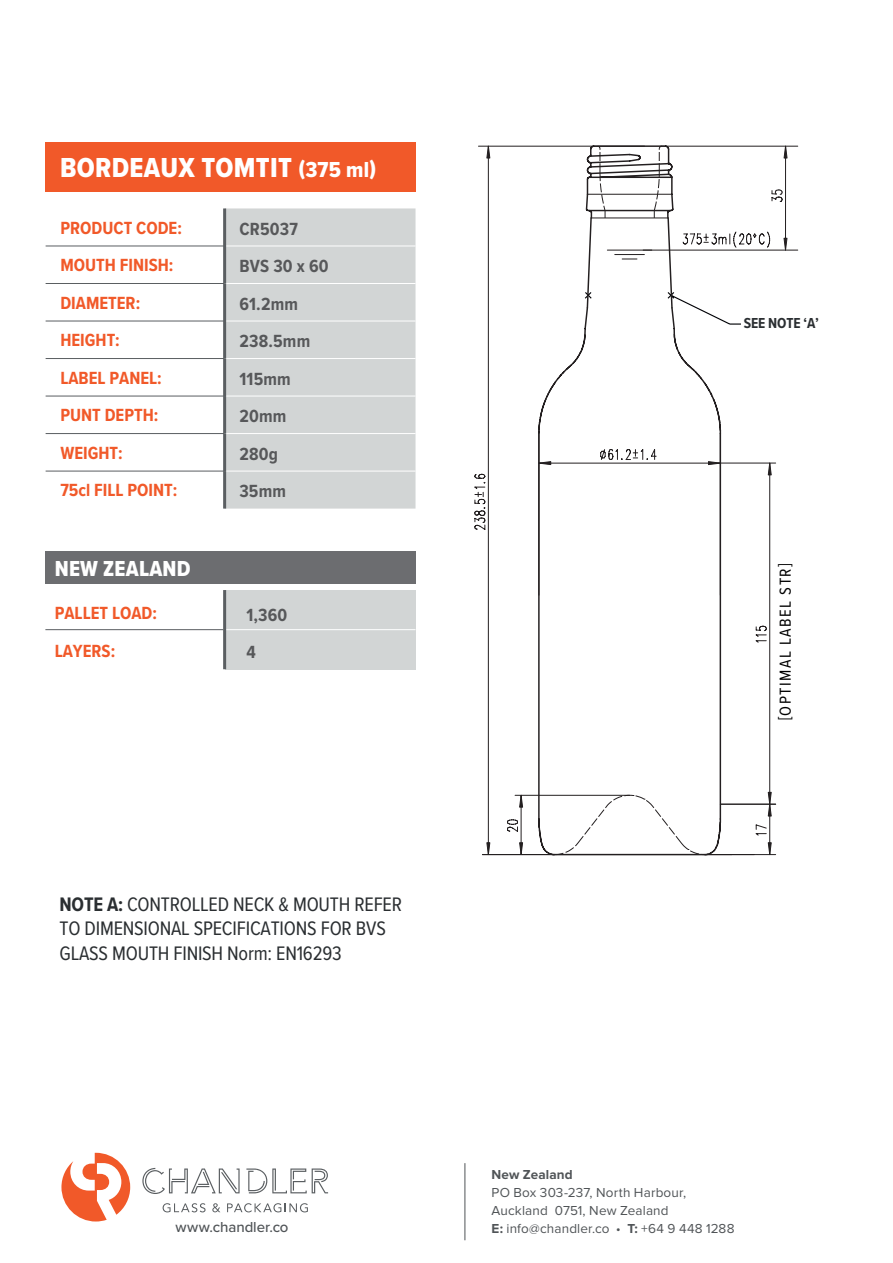
<style>
.page{position:relative;width:893px;height:1263px;background:#fff}
.page>*{position:absolute;margin:0;border:0;box-sizing:border-box;transform-origin:0 0}
.t1{font:28.5px "Proxima Nova Cond Extrabld";letter-spacing:.01em;color:#fff}
.t2{font:22.5px "Proxima Nova Cond Extrabld";letter-spacing:.01em;color:#fff}
.t3{font:20.25px/24.3px "Proxima Nova Cond";letter-spacing:-.01em;color:#2a2e31}
.t4{font:700 18.3px/37.5px "Proxima Nova Cond";color:#f15929}
.t5{font:700 18.3px/37.5px "Proxima Nova Cond";letter-spacing:.01em;color:#57585a}
.t6{font:16.5px "Proxima Nova Cond";letter-spacing:.085em;color:#000001}
.t7{font:500 15px "Proxima Nova";letter-spacing:-.005em;color:#505457}
.t8{font:700 15px "Proxima Nova Cond";letter-spacing:-.01em;color:#2a2e31}
.t9{font:13.5px/17.9px "Proxima Nova";letter-spacing:.01em;color:#505457}
.t10{font:700 13.5px "Proxima Nova";letter-spacing:.005em;color:#505457}
.s1{font-size:22.5px}
.s2{font-weight:700}
.s3{font-weight:900}
</style>
<div class="page">
<hr style="left:465px;top:1163px;width:1px;height:77px;background:#505457">
<svg style="left:61px;top:1153px;width:69px;height:68px"></svg>
<svg style="left:142px;top:1168px;width:98px;height:26px"></svg>
<svg style="left:246px;top:1168px;width:82px;height:25px"></svg>
<svg style="left:163px;top:1203px;width:43px;height:9px"></svg>
<svg style="left:212px;top:1203px;width:8px;height:9px"></svg>
<svg style="left:227px;top:1203px;width:81px;height:9px"></svg>
<div style="left:226px;top:208px;width:190px;height:301px;background:#d2d5d5"></div>
<hr style="left:46px;top:246px;width:179px;height:1px;background:#5a5e61">
<hr style="left:46px;top:283px;width:179px;height:1px;background:#5a5e61">
<hr style="left:46px;top:321px;width:179px;height:1px;background:#5a5e61">
<hr style="left:46px;top:358px;width:179px;height:1px;background:#5a5e61">
<hr style="left:46px;top:396px;width:179px;height:1px;background:#5a5e61">
<hr style="left:46px;top:433px;width:179px;height:1px;background:#5a5e61">
<hr style="left:46px;top:471px;width:179px;height:1px;background:#5a5e61">
<hr style="left:225px;top:246px;width:191px;height:1px;background:#fff">
<hr style="left:225px;top:283px;width:191px;height:1px;background:#fff">
<hr style="left:225px;top:321px;width:191px;height:1px;background:#fff">
<hr style="left:225px;top:358px;width:191px;height:1px;background:#fff">
<hr style="left:225px;top:396px;width:191px;height:1px;background:#fff">
<hr style="left:225px;top:433px;width:191px;height:1px;background:#fff">
<hr style="left:225px;top:471px;width:191px;height:1px;background:#fff">
<div style="left:225px;top:590px;width:190px;height:79px;background:#d2d5d5"></div>
<hr style="left:45px;top:629px;width:180px;height:1px;background:#5a5e61">
<hr style="left:223px;top:629px;width:192px;height:1px;background:#fff">
<hr style="left:223px;top:590px;width:3px;height:79px;background:#5a5e61">
<hr style="left:223px;top:208px;width:3px;height:38px;background:#5a5e61">
<hr style="left:223px;top:246px;width:3px;height:37px;background:#5a5e61">
<hr style="left:223px;top:283px;width:3px;height:38px;background:#5a5e61">
<hr style="left:223px;top:321px;width:3px;height:37px;background:#5a5e61">
<hr style="left:223px;top:358px;width:3px;height:38px;background:#5a5e61">
<hr style="left:223px;top:396px;width:3px;height:38px;background:#5a5e61">
<hr style="left:223px;top:434px;width:3px;height:37px;background:#5a5e61">
<hr style="left:223px;top:471px;width:3px;height:38px;background:#5a5e61">
<div style="left:46px;top:551px;width:370px;height:33px;background:#6c6d70"></div>
<div style="left:45px;top:142px;width:371px;height:50px;background:#f15929"></div>
<hr style="left:478px;top:146px;width:166px;height:1px;background:#231f20">
<hr style="left:643px;top:250px;width:155px;height:1px;background:#231f20">
<hr style="left:661px;top:146px;width:137px;height:1px;background:#231f20">
<hr style="left:705px;top:854px;width:71px;height:1px;background:#231f20">
<hr style="left:720px;top:804px;width:56px;height:1px;background:#231f20">
<hr style="left:720px;top:463px;width:56px;height:1px;background:#231f20">
<hr style="left:488px;top:146px;width:1px;height:708px;background:#231f20">
<svg style="left:487px;top:145px;width:3px;height:13px"></svg>
<svg style="left:487px;top:843px;width:3px;height:11px"></svg>
<hr style="left:482px;top:854px;width:72px;height:1px;background:#231f20">
<svg style="left:474px;top:473px;width:12px;height:57px"></svg>
<hr style="left:538px;top:433px;width:1px;height:162px;background:#231f20">
<hr style="left:720px;top:433px;width:1px;height:162px;background:#231f20">
<svg style="left:507px;top:448px;width:264px;height:407px"></svg>
<svg style="left:537px;top:145px;width:250px;height:290px"></svg>
<h1 class="t1" style="left:60px;top:147px;width:318px">BORDEAUX TOMTIT <span class="s1">(375 ml)</span></h1>
<p class="t4" style="left:60px;top:208px;width:123px">PRODUCT CODE:<br>MOUTH FINISH:<br>DIAMETER:<br>HEIGHT:<br>LABEL PANEL:<br>PUNT DEPTH:<br>WEIGHT:<br>75cl FILL POINT:</p>
<p class="t2" style="left:55px;top:552px;width:137px">NEW ZEALAND</p>
<p class="t5" style="left:239px;top:210px;width:91px">CR5037<br>BVS 30 x 60<br>61.2mm<br>238.5mm<br>115mm<br>20mm<br>280g<br>35mm</p>
<p class="t4" style="left:55px;top:594px;width:104px">PALLET LOAD:<br>LAYERS:</p>
<p class="t5" style="left:246px;top:596px;width:43px">1,360<br>4</p>
<p class="t3" style="left:60px;top:891px;width:344px"><span class="s2">NOTE A:</span> CONTROLLED NECK &amp; MOUTH REFER<br>TO DIMENSIONAL SPECIFICATIONS FOR BVS<br>GLASS MOUTH FINISH Norm: EN16293</p>
<p class="t7" style="left:176px;top:1219px;width:114px">www.chandler.co</p>
<p class="t8" style="left:744px;top:312px;width:77px">SEE NOTE ‘A’</p>
<p class="t6" style="left:773px;top:720px;width:158px;rotate:-90deg">[OPTIMAL LABEL STR]</p>
<p class="t10" style="left:492px;top:1165px;width:83px">New Zealand</p>
<p class="t9" style="left:492px;top:1184px;width:244px">PO Box 303-237, North Harbour,<br>Auckland 0751, New Zealand<br><span class="s2">E:</span> info@chandler.co <span class="s3">·</span> <span class="s2">T:</span> +64 9 448 1288</p>
</div>
